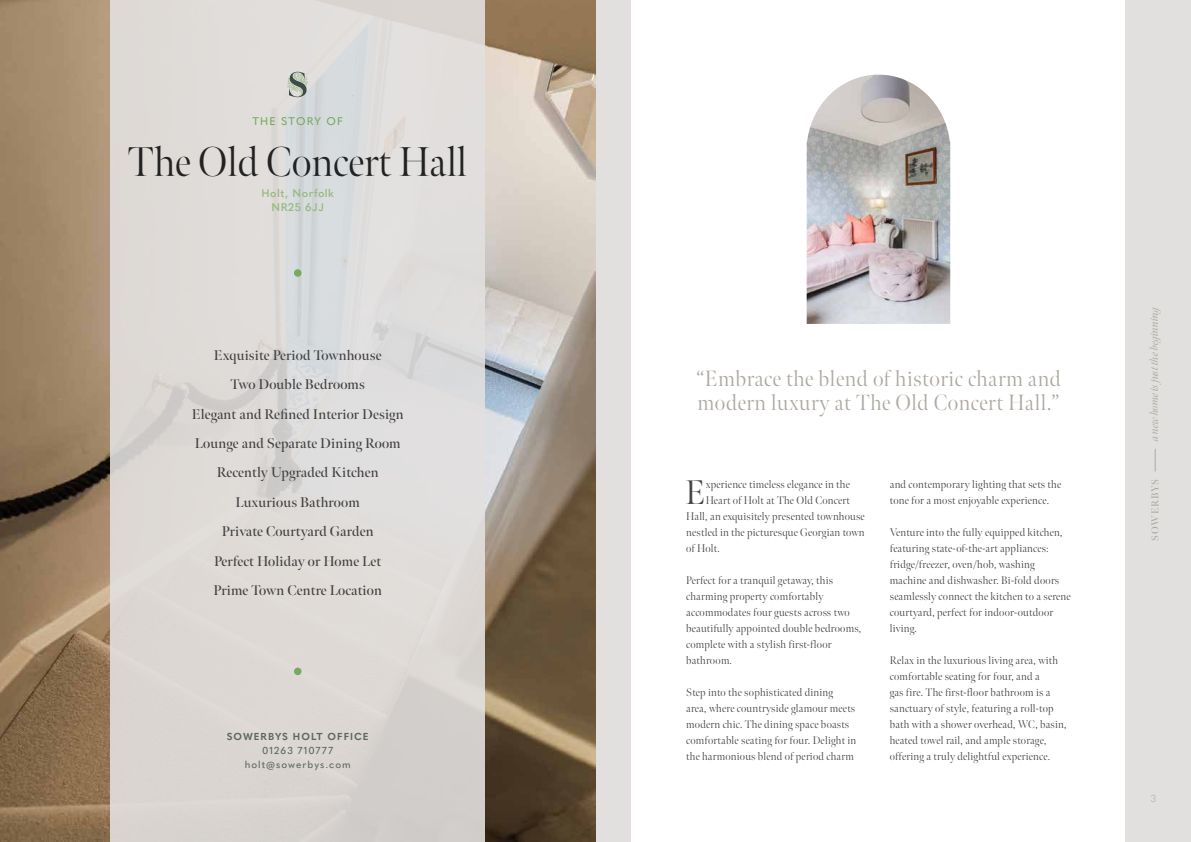
<style>
.page{position:relative;width:1191px;height:842px;background:#fff}
.page>*{position:absolute;margin:0;border:0;box-sizing:border-box;transform-origin:0 0}
.t1{font:300 41.5px "Meno Banner";color:#222223}
.t2{font:300 34px "Meno Banner";color:#434141}
.t3{font:300 22px/24px "Meno Banner";letter-spacing:.025em;color:#ada8a0}
.t4{font:600 14px/29.3px "Meno Banner";letter-spacing:.01em;color:#434141;text-align:center}
.t5{font:300 11px/16px "Meno Banner";letter-spacing:.02em;color:#434141}
.t6{font:italic 11px "Meno Banner";letter-spacing:-.01em;color:#ada8a0}
.t7{font:600 11px/14px "Quasimoda";letter-spacing:.05em;color:#96ba81;text-align:center}
.t8{font:500 11px "Quasimoda";letter-spacing:.1em;color:#76aa62}
.t9{font:500 10px/14px "Quasimoda";letter-spacing:.1em;color:#5e6662;text-align:center}
.t10{font:700 10px "Quasimoda";letter-spacing:.1em;color:#5e6662}
.t11{font:600 10px "Meno Banner";letter-spacing:.08em;color:#ada8a0}
.t12{font:300 10px "Quasimoda";color:#ada8a0}
</style>
<div class="page">
<div style="left:595px;top:0;width:596px;height:842px;background:#e2e0df"></div>
<svg style="left:1155px;top:449px;width:1px;height:22px"></svg>
<img style="left:0;top:0;width:595px;height:842px">
<div style="left:111px;top:0;width:374px;height:842px;background:linear-gradient(to bottom,#e0dedd,#d9d5d1)"></div>
<div style="left:294px;top:269px;width:7px;height:8px;background:#76aa62;border-radius:50%"></div>
<div style="left:294px;top:668px;width:7px;height:7px;background:#76aa62;border-radius:50%"></div>
<svg style="left:287px;top:72px;width:21px;height:25px"></svg>
<div style="left:631px;top:0;width:494px;height:842px;background:#fff"></div>
<img style="left:806px;top:75px;width:144px;height:249px">
<p class="t8" style="left:252px;top:113px;width:92px">THE STORY OF</p>
<h1 class="t1" style="left:128px;top:137px;width:341px">The Old Concert Hall</h1>
<p class="t7" style="left:261px;top:186px;width:74px">Holt, Norfolk<br>NR25 6JJ</p>
<p class="t4" style="left:192px;top:341px;width:213px">Exquisite Period Townhouse<br>Two Double Bedrooms<br>Elegant and Refined Interior Design<br>Lounge and Separate Dining Room<br>Recently Upgraded Kitchen<br>Luxurious Bathroom<br>Private Courtyard Garden<br>Perfect Holiday or Home Let<br>Prime Town Centre Location</p>
<p class="t10" style="left:227px;top:728px;width:143px">SOWERBYS HOLT OFFICE</p>
<p class="t9" style="left:245px;top:742px;width:107px">01263 710777 holt@sowerbys.com</p>
<h3 class="t3" style="left:696px;top:367px;width:366px">“Embrace the blend of historic charm and modern luxury at The Old Concert Hall.”</h3>
<h2 class="t2" style="left:685px;top:472px;width:21px">E</h2>
<p class="t5" style="left:705px;top:477px;width:146px">xperience timeless elegance in the</p>
<p class="t5" style="left:705px;top:493px;width:146px">Heart of Holt at The Old Concert</p>
<p class="t5" style="left:686px;top:509px;width:180px">Hall, an exquisitely presented townhouse</p>
<p class="t5" style="left:686px;top:525px;width:180px">nestled in the picturesque Georgian town</p>
<p class="t5" style="left:686px;top:541px;width:35px">of Holt.</p>
<p class="t5" style="left:686px;top:573px;width:177px">Perfect for a tranquil getaway, this charming property comfortably accommodates four guests across two beautifully appointed double bedrooms, complete with a stylish first-floor bathroom.</p>
<p class="t5" style="left:686px;top:685px;width:172px">Step into the sophisticated dining<br>area, where countryside glamour meets modern chic. The dining space boasts comfortable seating for four. Delight in the harmonious blend of period charm</p>
<p class="t5" style="left:889px;top:477px;width:173px">and contemporary lighting that sets the tone for a most enjoyable experience.</p>
<p class="t5" style="left:889px;top:525px;width:182px">Venture into the fully equipped kitchen, featuring state-of-the-art appliances: fridge/freezer, oven/hob, washing machine and dishwasher. Bi-fold doors seamlessly connect the kitchen to a serene courtyard, perfect for indoor-outdoor living.</p>
<p class="t5" style="left:889px;top:653px;width:178px">Relax in the luxurious living area, with comfortable seating for four, and a<br>gas fire. The first-floor bathroom is a sanctuary of style, featuring a roll-top bath with a shower overhead, WC, basin, heated towel rail, and ample storage, offering a truly delightful experience.</p>
<p class="t6" style="left:1147px;top:441px;width:138px;rotate:-90deg">a new home is just the beginning</p>
<p class="t11" style="left:1149px;top:541px;width:63px;rotate:-90deg">SOWERBYS</p>
<p class="t12" style="left:1150px;top:791px;width:7px">3</p>
</div>
